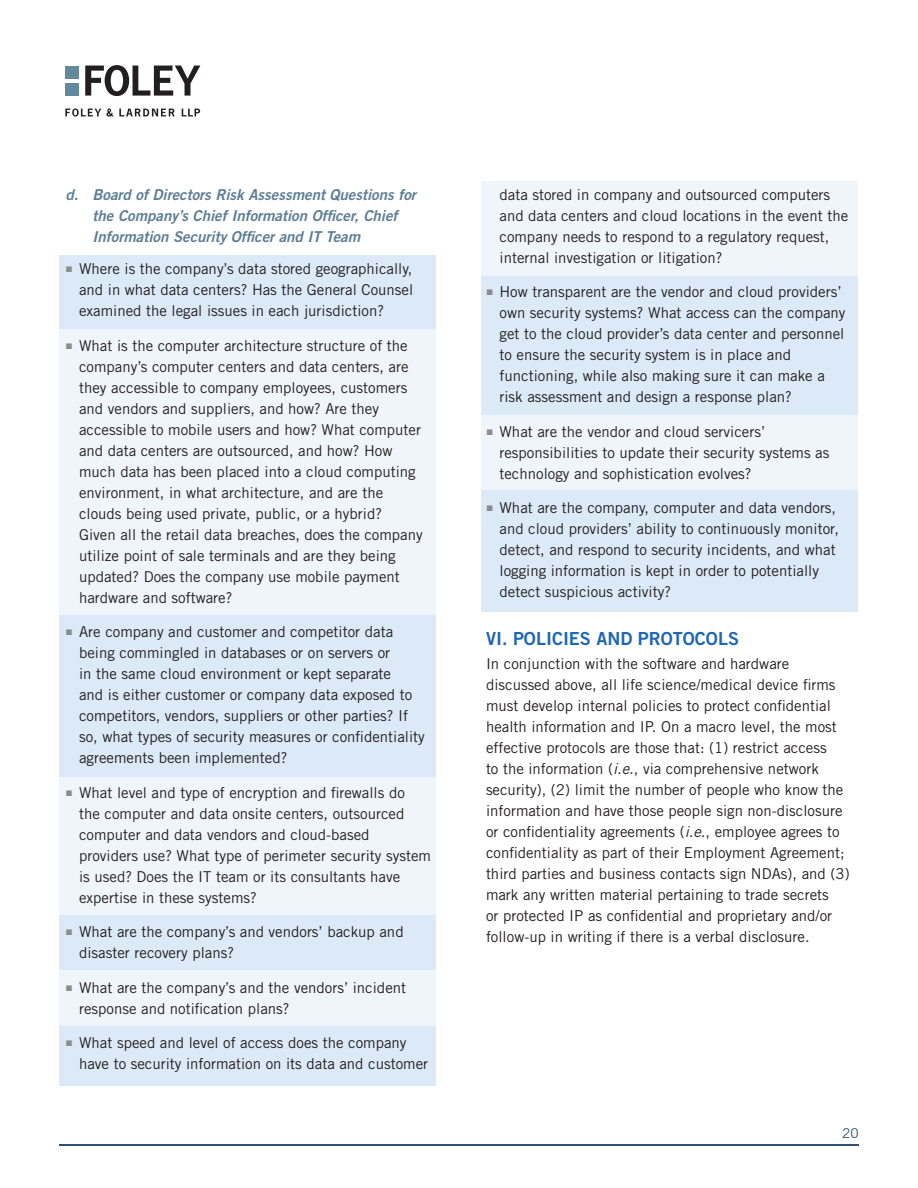
<style>
.page{position:relative;width:918px;height:1188px;background:#fff}
.page>*{position:absolute;margin:0;border:0;box-sizing:border-box;transform-origin:0 0}
.Roman_Heading{font:18px "Trade Gothic LT Std Bd 2";color:#1e67b3}
.Body{font:15px/21px "Trade Gothic LT Std";color:#231f20}
.t1{font:15px/21px "Trade Gothic LT Std Bd 2 Obl";color:#5d7e96}
.t2{font:13.5px "Trade Gothic LT Std";color:#2f5271}
.s1{font-family:"Arial";font-size:12px;color:#8a8d8e}
.s2{font-style:italic}
</style>
<div class="page">
<hr style="left:59px;top:1144px;width:800px;height:1px;background:#2f5271">
<div style="left:66px;top:66px;width:13px;height:13px;background:#62899c"></div>
<svg style="left:65px;top:108px;width:48px;height:9px"></svg>
<svg style="left:119px;top:109px;width:56px;height:7px"></svg>
<svg style="left:182px;top:109px;width:18px;height:7px"></svg>
<svg style="left:85px;top:65px;width:115px;height:31px"></svg>
<div style="left:65px;top:66px;width:14px;height:12px;background:#62899c"></div>
<div style="left:65px;top:83px;width:14px;height:13px;background:#62899c"></div>
<div style="left:481px;top:473px;width:377px;height:139px;background:#dce9f6"></div>
<div style="left:59px;top:1014px;width:377px;height:72px;background:#dce9f6"></div>
<div style="left:59px;top:311px;width:377px;height:304px;background:#eff5fb"></div>
<div style="left:59px;top:939px;width:377px;height:87px;background:#eff5fb"></div>
<div style="left:59px;top:911px;width:377px;height:59px;background:#dce9f6"></div>
<div style="left:59px;top:760px;width:377px;height:155px;background:#eff5fb"></div>
<div style="left:59px;top:255px;width:377px;height:74px;background:#dce9f6"></div>
<div style="left:59px;top:615px;width:377px;height:162px;background:#dce9f6"></div>
<div style="left:481px;top:395px;width:377px;height:95px;background:#eff5fb"></div>
<div style="left:481px;top:270px;width:377px;height:145px;background:#dce9f6"></div>
<div style="left:481px;top:181px;width:377px;height:94px;background:#eff5fb"></div>
<p class="t1" style="left:93px;top:184px;width:325px;text-indent:-27px">d. Board of Directors Risk Assessment Questions for the Company’s Chief Information Officer, Chief<br>Information Security Officer and IT Team</p>
<p class="Body" style="left:79px;top:258px;width:336px;text-align:justify;text-indent:-14px"><span class="s1">■</span> Where is the company’s data stored geographically, and in what data centers? Has the General Counsel examined the legal issues in each jurisdiction?</p>
<p class="Body" style="left:79px;top:335px;width:345px;text-indent:-14px"><span class="s1">■</span> What is the computer architecture structure of the company’s computer centers and data centers, are they accessible to company employees, customers and vendors and suppliers, and how? Are they accessible to mobile users and how? What computer and data centers are outsourced, and how? How much data has been placed into a cloud computing environment, in what architecture, and are the clouds being used private, public, or a hybrid?<br>Given all the retail data breaches, does the company utilize point of sale terminals and are they being updated? Does the company use mobile payment hardware and software?</p>
<p class="Body" style="left:79px;top:621px;width:347px;text-indent:-14px"><span class="s1">■</span> Are company and customer and competitor data being commingled in databases or on servers or<br>in the same cloud environment or kept separate<br>and is either customer or company data exposed to competitors, vendors, suppliers or other parties? If so, what types of security measures or confidentiality agreements been implemented?</p>
<p class="Body" style="left:79px;top:782px;width:353px;text-indent:-14px"><span class="s1">■</span> What level and type of encryption and firewalls do<br>the computer and data onsite centers, outsourced computer and data vendors and cloud-based providers use? What type of perimeter security system is used? Does the IT team or its consultants have expertise in these systems?</p>
<p class="Body" style="left:79px;top:921px;width:326px;text-indent:-14px"><span class="s1">■</span> What are the company’s and vendors’ backup and disaster recovery plans?</p>
<p class="Body" style="left:79px;top:977px;width:329px;text-indent:-14px"><span class="s1">■</span> What are the company’s and the vendors’ incident response and notification plans?</p>
<p class="Body" style="left:79px;top:1032px;width:351px;text-indent:-14px"><span class="s1">■</span> What speed and level of access does the company have to security information on its data and customer</p>
<p class="Body" style="left:500px;top:184px;width:350px">data stored in company and outsourced computers and data centers and cloud locations in the event the company needs to respond to a regulatory request, internal investigation or litigation?</p>
<p class="Body" style="left:500px;top:281px;width:348px;text-indent:-14px"><span class="s1">■</span> How transparent are the vendor and cloud providers’ own security systems? What access can the company get to the cloud provider’s data center and personnel to ensure the security system is in place and functioning, while also making sure it can make a risk assessment and design a response plan?</p>
<p class="Body" style="left:500px;top:421px;width:331px;text-indent:-14px"><span class="s1">■</span> What are the vendor and cloud servicers’ responsibilities to update their security systems as technology and sophistication evolves?</p>
<p class="Body" style="left:500px;top:497px;width:341px;text-indent:-14px"><span class="s1">■</span> What are the company, computer and data vendors, and cloud providers’ ability to continuously monitor, detect, and respond to security incidents, and what logging information is kept in order to potentially detect suspicious activity?</p>
<p class="Roman_Heading" style="left:486px;top:627px;width:255px">VI. POLICIES AND PROTOCOLS</p>
<p class="Body" style="left:486px;top:653px;width:365px">In conjunction with the software and hardware discussed above, all life science/medical device firms must develop internal policies to protect confidential health information and IP. On a macro level, the most effective protocols are those that: (1) restrict access<br>to the information (<span class="s2">i.e.</span>, via comprehensive network security), (2) limit the number of people who know the information and have those people sign non-disclosure or confidentiality agreements (<span class="s2">i.e.</span>, employee agrees to confidentiality as part of their Employment Agreement; third parties and business contacts sign NDAs), and (3) mark any written material pertaining to trade secrets<br>or protected IP as confidential and proprietary and/or follow-up in writing if there is a verbal disclosure.</p>
<p class="t2" style="left:842px;top:1125px;width:18px">20</p>
</div>
